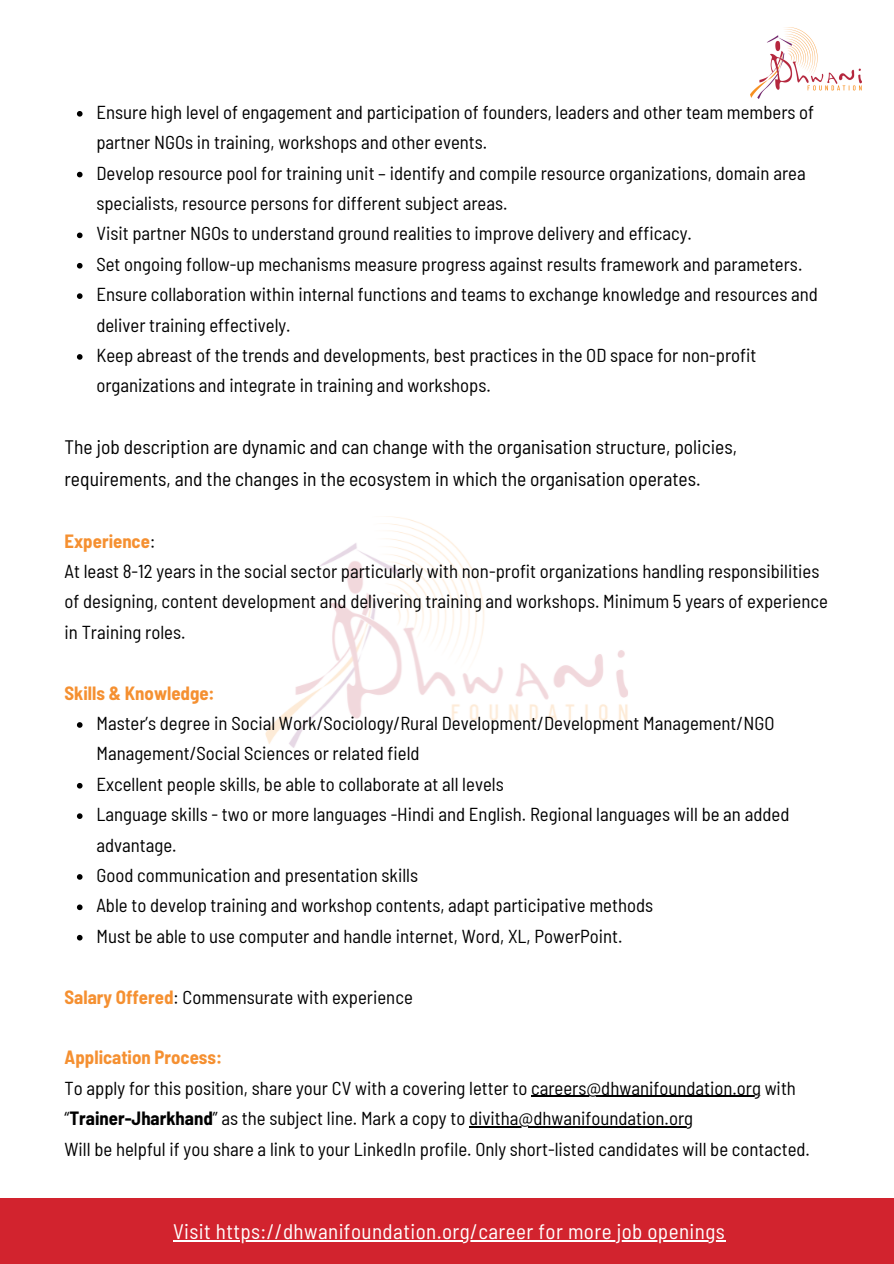
<style>
.page{position:relative;width:894px;height:1264px;background:#fff}
.page>*{position:absolute;margin:0;border:0;box-sizing:border-box;transform-origin:0 0}
.t1{font:semi-condensed 21px "Barlow";letter-spacing:.02em;color:#fff}
.t2{font:semi-condensed 19.5px/31.5px "Barlow";color:#000}
.t3{font:semi-condensed 18.75px/30.3px "Barlow";color:#000}
.t4{font:700 semi-condensed 18.75px "Barlow";color:#f59031}
.s1{font-weight:700;color:#f59031}
.s2{font-weight:700}
</style>
<div class="page">
<div style="left:0;top:1197px;width:893px;height:66px;background:#d2232e"></div>
<img style="left:265px;top:516px;width:363px;height:232px">
<svg style="left:77px;top:111px;width:5px;height:6px"></svg>
<svg style="left:77px;top:172px;width:5px;height:5px"></svg>
<svg style="left:77px;top:232px;width:5px;height:6px"></svg>
<svg style="left:77px;top:263px;width:5px;height:5px"></svg>
<svg style="left:77px;top:293px;width:5px;height:6px"></svg>
<svg style="left:77px;top:354px;width:5px;height:6px"></svg>
<svg style="left:77px;top:722px;width:5px;height:5px"></svg>
<svg style="left:77px;top:783px;width:5px;height:5px"></svg>
<svg style="left:77px;top:813px;width:5px;height:6px"></svg>
<svg style="left:77px;top:874px;width:5px;height:5px"></svg>
<svg style="left:77px;top:904px;width:5px;height:6px"></svg>
<svg style="left:77px;top:934px;width:5px;height:6px"></svg>
<hr style="left:531px;top:1095px;width:229px;height:1px;background:#000">
<hr style="left:469px;top:1126px;width:223px;height:1px;background:#000">
<hr style="left:173px;top:1240px;width:552px;height:1px;background:#fff">
<img style="left:750px;top:27px;width:110px;height:71px">
<p class="t3" style="left:96px;top:96px;width:722px">Ensure high level of engagement and participation of founders, leaders and other team members of partner NGOs in training, workshops and other events.<br>Develop resource pool for training unit – identify and compile resource organizations, domain area specialists, resource persons for different subject areas.<br>Visit partner NGOs to understand ground realities to improve delivery and efficacy.<br>Set ongoing follow-up mechanisms measure progress against results framework and parameters.<br>Ensure collaboration within internal functions and teams to exchange knowledge and resources and deliver training effectively.<br>Keep abreast of the trends and developments, best practices in the OD space for non-profit organizations and integrate in training and workshops.</p>
<p class="t2" style="left:64px;top:431px;width:674px">The job description are dynamic and can change with the organisation structure, policies, requirements, and the changes in the ecosystem in which the organisation operates.</p>
<p class="t3" style="left:64px;top:525px;width:764px"><span class="s1">Experience</span>:<br>At least 8-12 years in the social sector particularly with non-profit organizations handling responsibilities of designing, content development and delivering training and workshops. Minimum 5 years of experience in Training roles.</p>
<p class="t4" style="left:64px;top:681px;width:151px">Skills &amp; Knowledge:</p>
<p class="t3" style="left:96px;top:707px;width:694px">Master’s degree in Social Work/Sociology/Rural Development/Development Management/NGO Management/Social Sciences or related field<br>Excellent people skills, be able to collaborate at all levels<br>Language skills - two or more languages -Hindi and English. Regional languages will be an added advantage.<br>Good communication and presentation skills<br>Able to develop training and workshop contents, adapt participative methods<br>Must be able to use computer and handle internet, Word, XL, PowerPoint.</p>
<p class="t3" style="left:64px;top:980px;width:349px"><span class="s1">Salary Offered</span>: Commensurate with experience</p>
<p class="t4" style="left:64px;top:1045px;width:159px">Application Process:</p>
<p class="t3" style="left:64px;top:1072px;width:746px">To apply for this position, share your CV with a covering letter to careers@dhwanifoundation.org with “<span class="s2">Trainer-Jharkhand</span>” as the subject line. Mark a copy to divitha@dhwanifoundation.org<br>Will be helpful if you share a link to your LinkedIn profile. Only short-listed candidates will be contacted.</p>
<p class="t1" style="left:173px;top:1218px;width:553px">Visit https://dhwanifoundation.org/career for more job openings</p>
</div>
